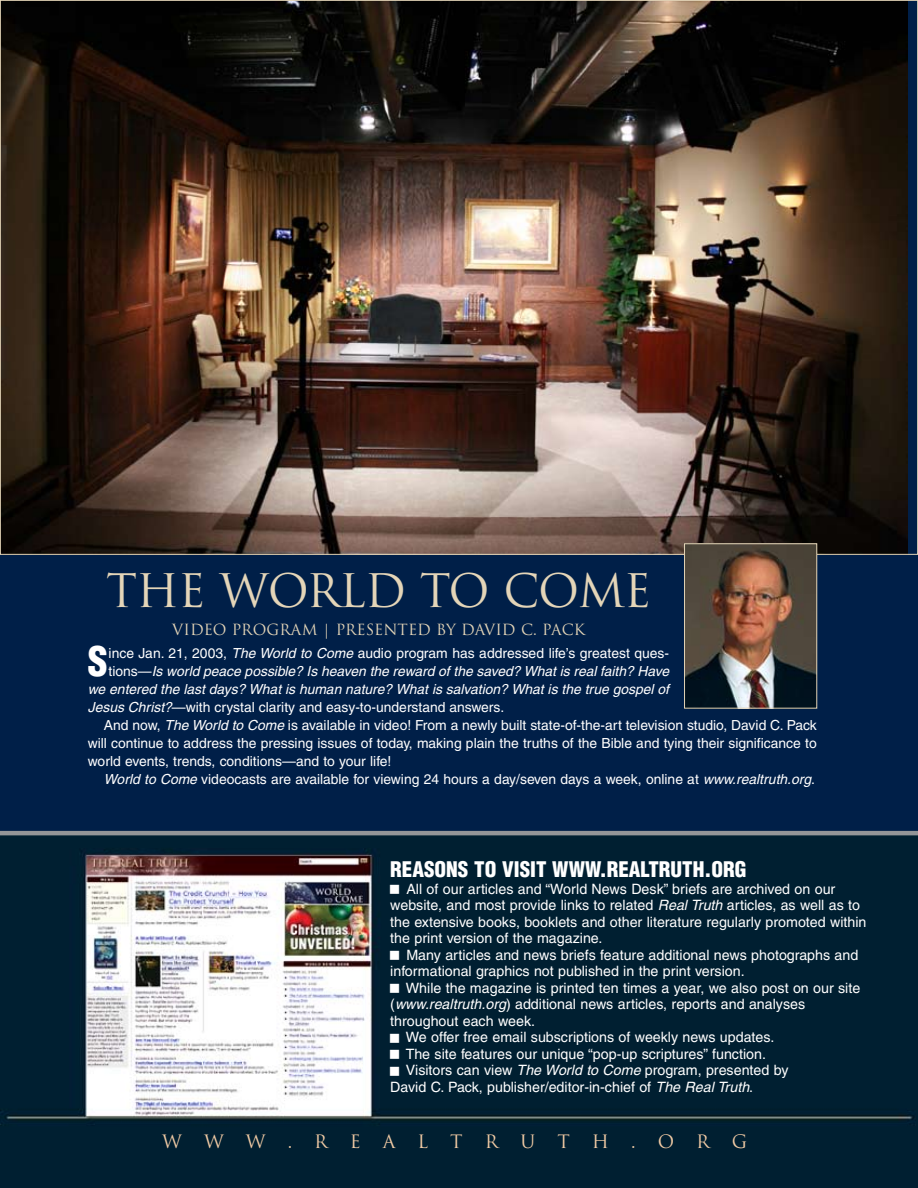
<style>
.page{position:relative;width:918px;height:1188px;background:#fff}
.page>*{position:absolute;margin:0;border:0;box-sizing:border-box;transform-origin:0 0}
.t1{font:45px "Trajan Pro";letter-spacing:-.025em;color:#e4d5b8}
.t2{font:900 condensed 39.75px "Helvetica";color:#fff}
.t3{font:900 condensed 21px "Helvetica";color:#fff}
.t4{font:18px "Trajan";letter-spacing:1.225em;color:#f2cba5}
.t5{font:15px "Trajan Pro";color:#e4d5b8}
.t6{font:14.25px/16.5px "Helvetica";color:#fff}
.t7{font:13.8px "Helvetica";color:#fff}
.t8{font:italic 13.8px "Helvetica";color:#fff}
.s1{font-style:italic}
.s2{font-style:normal}
</style>
<div class="page">
<div style="left:0;top:0;width:918px;height:833px;background:#001f48"></div>
<img style="left:0;top:835px;width:918px;height:353px">
<img style="left:2px;top:2px;width:905px;height:551px">
<img style="left:686px;top:545px;width:129px;height:162px">
<div style="left:684px;top:543px;width:133px;height:166px;border:1px solid #e4d5b8"></div>
<hr style="left:0;top:831px;width:918px;height:4px;background:#939598">
<svg style="left:390px;top:885px;width:9px;height:9px"></svg>
<svg style="left:390px;top:951px;width:9px;height:9px"></svg>
<svg style="left:390px;top:984px;width:9px;height:9px"></svg>
<svg style="left:390px;top:1033px;width:9px;height:9px"></svg>
<svg style="left:390px;top:1050px;width:9px;height:9px"></svg>
<svg style="left:390px;top:1066px;width:9px;height:9px"></svg>
<h1 class="t1" style="left:106px;top:563px;width:547px">THE WORLD TO COME</h1>
<p class="t5" style="left:172px;top:620px;width:414px">VIDEO PROGRAM | PRESENTED BY DAVID C. PACK</p>
<h2 class="t2" style="left:88px;top:636px;width:21px">S</h2>
<p class="t7" style="left:109px;top:645px;width:562px">ince Jan. 21, 2003, <span class="s1">The World to Come</span> audio program has addressed life’s greatest ques-</p>
<p class="t8" style="left:109px;top:663px;width:562px"><span class="s2">tions—</span>Is world peace possible? Is heaven the reward of the saved? What is real faith? Have</p>
<p class="t8" style="left:88px;top:681px;width:583px">we entered the last days? What is human nature? What is salvation? What is the true gospel of</p>
<p class="t7" style="left:88px;top:699px;width:418px"><span class="s1">Jesus Christ?</span>—with crystal clarity and easy-to-understand answers.</p>
<p class="t7" style="left:104px;top:717px;width:714px">And now, <span class="s1">The World to Come</span> is available in video! From a newly built state-of-the-art television studio, David C. Pack</p>
<p class="t7" style="left:88px;top:735px;width:731px">will continue to address the pressing issues of today, making plain the truths of the Bible and tying their significance to</p>
<p class="t7" style="left:88px;top:753px;width:305px">world events, trends, conditions—and to your life!</p>
<p class="t7" style="left:104px;top:771px;width:713px"><span class="s1">World to Come</span> videocasts are available for viewing 24 hours a day/seven days a week, online at <span class="s1">www.realtruth.org</span>.</p>
<h3 class="t3" style="left:390px;top:856px;width:356px">REASONS TO VISIT WWW.REALTRUTH.ORG</h3>
<p class="t6" style="left:390px;top:880px;width:478px;text-indent:9px">All of our articles and “World News Desk” briefs are archived on our website, and most provide links to related <span class="s1">Real Truth</span> articles, as well as to the extensive books, booklets and other literature regularly promoted within the print version of the magazine.</p>
<p class="t6" style="left:390px;top:946px;width:470px;text-indent:9px">Many articles and news briefs feature additional news photographs and informational graphics not published in the print version.</p>
<p class="t6" style="left:399px;top:979px;width:463px">While the magazine is printed ten times a year, we also post on our site</p>
<p class="t6" style="left:390px;top:996px;width:416px">(<span class="s1">www.realtruth.org</span>) additional news articles, reports and analyses</p>
<p class="t6" style="left:390px;top:1012px;width:146px">throughout each week.</p>
<p class="t6" style="left:399px;top:1029px;width:377px">We offer free email subscriptions of weekly news updates.</p>
<p class="t6" style="left:406px;top:1045px;width:362px">The site features our unique “pop-up scriptures” function.</p>
<p class="t6" style="left:406px;top:1062px;width:384px">Visitors can view <span class="s1">The World to Come</span> program, presented by</p>
<p class="t6" style="left:390px;top:1078px;width:364px">David C. Pack, publisher/editor-in-chief of <span class="s1">The Real Truth</span>.</p>
<p class="t4" style="left:162px;top:1130px;width:587px">WWW.REALTRUTH.ORG</p>
</div>
